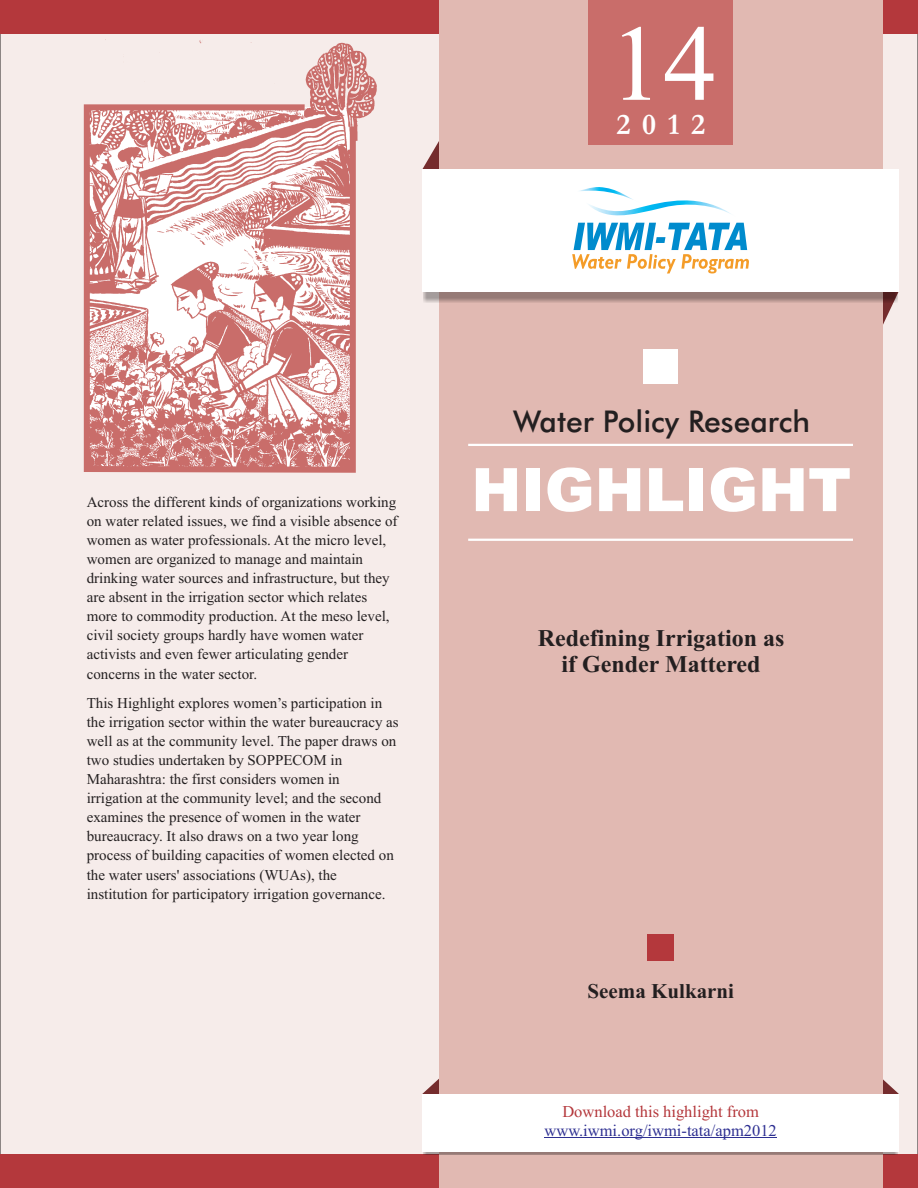
<style>
.page{position:relative;width:918px;height:1188px;background:#fff}
.page>*{position:absolute;margin:0;border:0;box-sizing:border-box;transform-origin:0 0}
.t1{font:108px "Times New Roman";color:#fff}
.t2{font:900 60px "Arial";color:#fff}
.t3{font:500 30px "Futura BT";color:#231f20}
.t4{font:700 30px "Garamond";color:#fff}
.t5{font:700 24px/26.5px "Times New Roman";color:#231f20;text-align:center}
.t6{font:700 21px "Times New Roman";color:#231f20}
.t7{font:16.5px "Times New Roman";color:#2e3092}
.t8{font:16.5px "Times New Roman";color:#b4383c}
.t9{font:15px/19px "Times New Roman";color:#231f20}
</style>
<div class="page">
<div style="left:0;top:33px;width:918px;height:1122px;background:#f6ecea"></div>
<div style="left:0;top:1155px;width:918px;height:33px;background:#b4383c"></div>
<svg style="left:422px;top:129px;width:17px;height:40px"></svg>
<svg style="left:422px;top:1065px;width:17px;height:29px"></svg>
<svg style="left:882px;top:1065px;width:17px;height:29px"></svg>
<svg style="left:882px;top:291px;width:17px;height:50px"></svg>
<div style="left:0;top:0;width:918px;height:33px;background:#b4383c"></div>
<div style="left:439px;top:0;width:443px;height:1188px;background:#e1b9b2"></div>
<div style="left:648px;top:935px;width:26px;height:26px;background:#b4383c"></div>
<hr style="left:468px;top:444px;width:385px;height:2px;background:#fff">
<hr style="left:468px;top:539px;width:385px;height:2px;background:#fff">
<div style="left:643px;top:349px;width:35px;height:35px;background:#fff"></div>
<div style="left:588px;top:0;width:145px;height:145px;background:#c96d6a"></div>
<div style="left:423px;top:172px;width:475px;height:131px;background:#231f20;opacity:.39"></div>
<div style="left:422px;top:169px;width:477px;height:122px;background:#fff"></div>
<div style="left:423px;top:1109px;width:475px;height:46px;background:#231f20;opacity:.39"></div>
<div style="left:422px;top:1094px;width:477px;height:57px;background:#fff"></div>
<svg style="left:572px;top:187px;width:177px;height:86px"></svg>
<hr style="left:545px;top:1137px;width:232px;height:1px;background:#2e3092">
<img style="left:84px;top:39px;width:292px;height:430px">
<svg style="left:81px;top:101px;width:278px;height:375px"></svg>
<h1 class="t1" style="left:609px;top:25px;width:109px">14</h1>
<h3 class="t4" style="left:616px;top:115px;width:90px">2012</h3>
<p class="t9" style="left:87px;top:494px;width:312px">Across the different kinds of organizations working on water related issues, we find a visible absence of women as water professionals. At the micro level, women are organized to manage and maintain drinking water sources and infrastructure, but they are absent in the irrigation sector which relates more to commodity production. At the meso level, civil society groups hardly have women water activists and even fewer articulating gender concerns in the water sector.</p>
<p class="t9" style="left:87px;top:695px;width:314px">This Highlight explores women’s participation in the irrigation sector within the water bureaucracy as well as at the community level. The paper draws on two studies undertaken by SOPPECOM in Maharashtra: the first considers women in irrigation at the community level; and the second examines the presence of women in the water bureaucracy. It also draws on a two year long process of building capacities of women elected on the water users' associations (WUAs), the institution for participatory irrigation governance.</p>
<h3 class="t3" style="left:513px;top:409px;width:299px">Water Policy Research</h3>
<h2 class="t2" style="left:471px;top:468px;width:381px">HIGHLIGHT</h2>
<h3 class="t5" style="left:538px;top:627px;width:248px">Redefining Irrigation as if Gender Mattered</h3>
<h3 class="t6" style="left:588px;top:984px;width:148px">Seema Kulkarni</h3>
<p class="t8" style="left:562px;top:1106px;width:198px">Download this highlight from</p>
<p class="t7" style="left:545px;top:1124px;width:234px">www.iwmi.org/iwmi-tata/apm2012</p>
</div>
